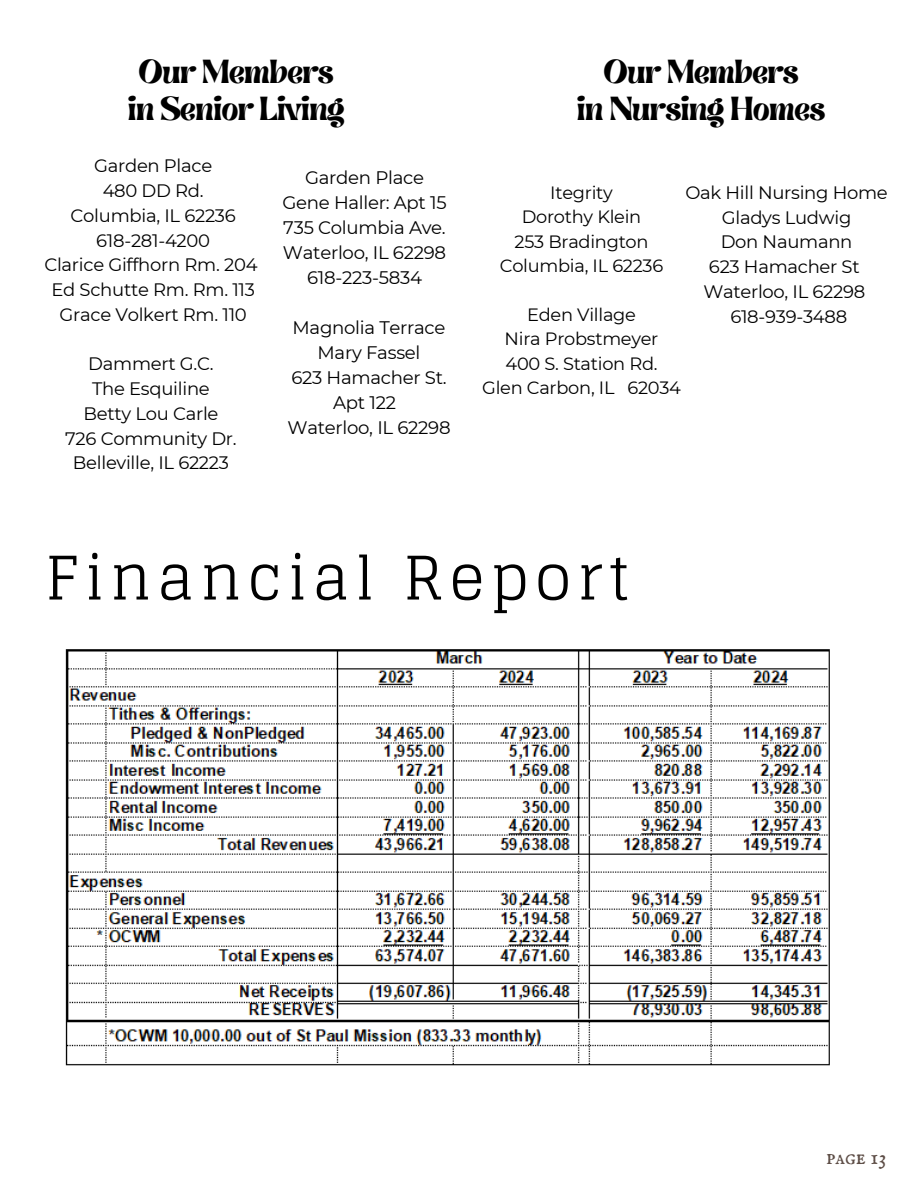
<style>
.page{position:relative;width:918px;height:1188px;background:#fff}
.page>*{position:absolute;margin:0;border:0;box-sizing:border-box;transform-origin:0 0}
.t1{font:60px "Glegoo";letter-spacing:.1em;color:#000}
.t2{font:26.85px/37.2px "Brasika Display";letter-spacing:-.015em;color:#000;text-align:center}
.t3{font:21.75px "IM FELL English SC";color:#5d4d46}
.t4{font:18.15px/24.9px "Montserrat";letter-spacing:-.015em;color:#000;text-align:center}
.t5{font:18px/24.8px "Montserrat";letter-spacing:-.015em;color:#000;text-align:center}
.t6{font:17.85px/24.5px "Montserrat";letter-spacing:-.015em;color:#000;text-align:center}
</style>
<div class="page">
<img style="left:65px;top:649px;width:765px;height:417px">
<h2 class="t2" style="left:128px;top:54px;width:218px">Our Members in Senior Living</h2>
<p class="t5" style="left:44px;top:153px;width:215px">Garden Place<br>480 DD Rd.<br>Columbia, IL 62236<br>618-281-4200<br>Clarice Giffhorn Rm. 204<br>Ed Schutte Rm. Rm. 113<br>Grace Volkert Rm. 110</p>
<p class="t5" style="left:65px;top:351px;width:173px">Dammert G.C.<br>The Esquiline<br>Betty Lou Carle<br>726 Community Dr.<br>Belleville, IL 62223</p>
<p class="t4" style="left:282px;top:165px;width:166px">Garden Place<br>Gene Haller: Apt 15<br>735 Columbia Ave.<br>Waterloo, IL 62298<br>618-223-5834</p>
<p class="t4" style="left:287px;top:315px;width:165px">Magnolia Terrace<br>Mary Fassel<br>623 Hamacher St.<br>Apt 122<br>Waterloo, IL 62298</p>
<h2 class="t2" style="left:577px;top:54px;width:250px">Our Members<br>in Nursing Homes</h2>
<p class="t6" style="left:500px;top:180px;width:165px">Itegrity<br>Dorothy Klein<br>253 Bradington<br>Columbia, IL 62236</p>
<p class="t6" style="left:482px;top:302px;width:200px">Eden Village<br>Nira Probstmeyer<br>400 S. Station Rd.<br>Glen Carbon, IL 62034</p>
<p class="t5" style="left:685px;top:180px;width:204px">Oak Hill Nursing Home<br>Gladys Ludwig<br>Don Naumann<br>623 Hamacher St<br>Waterloo, IL 62298<br>618-939-3488</p>
<h1 class="t1" style="left:45px;top:544px;width:587px">Financial Report</h1>
<p class="t3" style="left:826px;top:1145px;width:62px">page 13</p>
</div>
